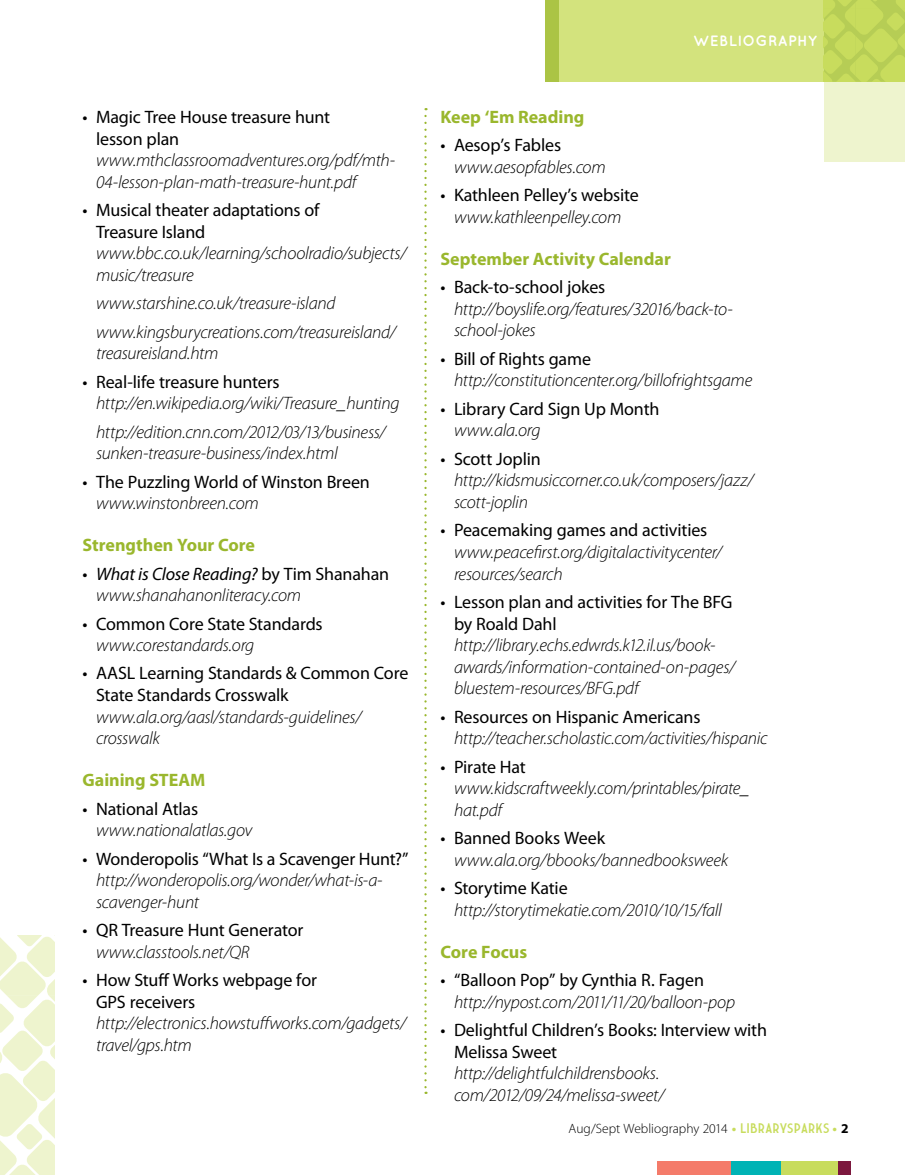
<style>
.page{position:relative;width:905px;height:1175px;background:#fff}
.page>*{position:absolute;margin:0;border:0;box-sizing:border-box;transform-origin:0 0}
.t1{font:italic 300 18px/21.6px "Myriad Pro";letter-spacing:-.015em;color:#000}
.t2{font:18px/21.6px "Myriad Pro";letter-spacing:-.01em;color:#000}
.t3{font:700 18px "Myriad Pro";color:#9ab72d}
.t4{font:700 15px "Quicksand";letter-spacing:.025em;color:#fff}
.t5{font:300 13.5px "Myriad Pro";color:#000}
.s1{font-weight:400;font-style:normal}
.s2{font-weight:400}
.s3{font-weight:700;color:#c8dc5d}
.s4{font-family:"Market Deco";font-weight:400;color:#c8dc5d}
.s5{font-weight:700}
</style>
<div class="page">
<div style="left:545px;top:0;width:359px;height:82px;background:#d3e37d"></div>
<svg style="left:824px;top:0;width:80px;height:81px;background:#c1d65a"></svg>
<div style="left:824px;top:81px;width:80px;height:80px;background:#eef4ce"></div>
<div style="left:545px;top:0;width:14px;height:81px;background:#abc445"></div>
<svg style="left:424px;top:116px;width:2px;height:978px"></svg>
<svg style="left:0;top:935px;width:55px;height:239px"></svg>
<div style="left:657px;top:1161px;width:75px;height:13px;background:#f47b6a"></div>
<div style="left:731px;top:1161px;width:50px;height:13px;background:#00b3b5"></div>
<div style="left:781px;top:1161px;width:57px;height:13px;background:#c8dc5d"></div>
<div style="left:837px;top:1161px;width:13px;height:13px;background:#7c183e"></div>
<p class="t2" style="left:96px;top:106px;width:236px;text-indent:-14px">• Magic Tree House treasure hunt lesson plan</p>
<p class="t1" style="left:96px;top:149px;width:300px">www.mthclassroomadventures.org/pdf/mth-<br>04-lesson-plan-math-treasure-hunt.pdf</p>
<p class="t2" style="left:96px;top:199px;width:225px;text-indent:-14px">• Musical theater adaptations of<br>Treasure Island</p>
<p class="t1" style="left:96px;top:242px;width:312px">www.bbc.co.uk/learning/schoolradio/subjects/ music/treasure</p>
<p class="t1" style="left:96px;top:289px;width:301px;line-height:28.3px">www.starshine.co.uk/treasure-island www.kingsburycreations.com/treasureisland/</p>
<p class="t1" style="left:96px;top:342px;width:124px">treasureisland.htm</p>
<p class="t2" style="left:82px;top:370px;width:199px">• Real-life treasure hunters</p>
<p class="t1" style="left:96px;top:389px;width:305px;line-height:28.3px">http://en.wikipedia.org/wiki/Treasure_hunting http://edition.cnn.com/2012/03/13/business/</p>
<p class="t1" style="left:96px;top:442px;width:243px">sunken-treasure-business/index.html</p>
<p class="t2" style="left:82px;top:470px;width:289px">• The Puzzling World of Winston Breen</p>
<p class="t1" style="left:96px;top:492px;width:164px">www.winstonbreen.com</p>
<p class="t3" style="left:82px;top:533px;width:174px">Strengthen Your Core</p>
<p class="t1" style="left:96px;top:562px;width:294px;text-indent:-14px"><span class="s1">•</span> <span class="s2">What is Close Reading?</span> <span class="s1">by Tim Shanahan </span>www.shanahanonliteracy.com</p>
<p class="t2" style="left:83px;top:612px;width:242px">• Common Core State Standards</p>
<p class="t1" style="left:96px;top:634px;width:160px">www.corestandards.org</p>
<p class="t2" style="left:96px;top:662px;width:314px;text-indent:-14px">• AASL Learning Standards &amp; Common Core<br>State Standards Crosswalk</p>
<p class="t1" style="left:96px;top:705px;width:267px">www.ala.org/aasl/standards-guidelines/ crosswalk</p>
<p class="t3" style="left:83px;top:768px;width:124px">Gaining STEAM</p>
<p class="t2" style="left:83px;top:797px;width:117px">• National Atlas</p>
<p class="t1" style="left:96px;top:819px;width:158px">www.nationalatlas.gov</p>
<p class="t2" style="left:83px;top:847px;width:327px">• Wonderopolis “What Is a Scavenger Hunt?”</p>
<p class="t1" style="left:96px;top:869px;width:288px">http://wonderopolis.org/wonder/what-is-a&shy;scavenger-hunt</p>
<p class="t2" style="left:83px;top:919px;width:222px">• QR Treasure Hunt Generator</p>
<p class="t1" style="left:96px;top:940px;width:155px">www.classtools.net/QR</p>
<p class="t2" style="left:96px;top:969px;width:222px;text-indent:-14px">• How Stuff Works webpage for<br>GPS receivers</p>
<p class="t1" style="left:96px;top:1012px;width:312px">http://electronics.howstuffworks.com/gadgets/ travel/gps.htm</p>
<p class="t4" style="left:693px;top:32px;width:125px">WEBLIOGRAPHY</p>
<p class="t3" style="left:440px;top:105px;width:145px">Keep ‘Em Reading</p>
<p class="t2" style="left:440px;top:134px;width:122px">• Aesop’s Fables</p>
<p class="t1" style="left:454px;top:156px;width:153px">www.aesopfables.com</p>
<p class="t2" style="left:440px;top:184px;width:200px">• Kathleen Pelley’s website</p>
<p class="t1" style="left:454px;top:206px;width:169px">www.kathleenpelley.com</p>
<p class="t3" style="left:440px;top:247px;width:232px">September Activity Calendar</p>
<p class="t2" style="left:440px;top:276px;width:166px">• Back-to-school jokes</p>
<p class="t1" style="left:454px;top:298px;width:280px">http://boyslife.org/features/32016/back-to&shy;school-jokes</p>
<p class="t2" style="left:440px;top:348px;width:152px">• Bill of Rights game</p>
<p class="t1" style="left:454px;top:369px;width:300px">http://constitutioncenter.org/billofrightsgame</p>
<p class="t2" style="left:440px;top:397px;width:220px">• Library Card Sign Up Month</p>
<p class="t1" style="left:454px;top:419px;width:88px">www.ala.org</p>
<p class="t2" style="left:440px;top:447px;width:102px">• Scott Joplin</p>
<p class="t1" style="left:454px;top:469px;width:301px">http://kidsmusiccorner.co.uk/composers/jazz/ scott-joplin</p>
<p class="t2" style="left:440px;top:519px;width:268px">• Peacemaking games and activities</p>
<p class="t1" style="left:454px;top:541px;width:270px">www.peacefirst.org/digitalactivitycenter/ resources/search</p>
<p class="t2" style="left:454px;top:591px;width:280px;text-indent:-14px">• Lesson plan and activities for The BFG by Roald Dahl</p>
<p class="t1" style="left:454px;top:634px;width:283px">http://library.echs.edwrds.k12.il.us/book&shy;awards/information-contained-on-pages/ bluestem-resources/BFG.pdf</p>
<p class="t2" style="left:440px;top:705px;width:261px">• Resources on Hispanic Americans</p>
<p class="t1" style="left:454px;top:727px;width:315px">http://teacher.scholastic.com/activities/hispanic</p>
<p class="t2" style="left:440px;top:755px;width:87px">• Pirate Hat</p>
<p class="t1" style="left:454px;top:777px;width:297px">www.kidscraftweekly.com/printables/pirate_ hat.pdf</p>
<p class="t2" style="left:440px;top:827px;width:166px">• Banned Books Week</p>
<p class="t1" style="left:454px;top:849px;width:276px">www.ala.org/bbooks/bannedbooksweek</p>
<p class="t2" style="left:440px;top:877px;width:129px">• Storytime Katie</p>
<p class="t1" style="left:454px;top:899px;width:269px">http://storytimekatie.com/2010/10/15/fall</p>
<p class="t3" style="left:440px;top:939px;width:88px">Core Focus</p>
<p class="t2" style="left:440px;top:969px;width:265px">• “Balloon Pop” by Cynthia R. Fagen</p>
<p class="t1" style="left:454px;top:990px;width:282px">http://nypost.com/2011/11/20/balloon-pop</p>
<p class="t2" style="left:454px;top:1018px;width:314px;text-indent:-14px">• Delightful Children’s Books: Interview with<br>Melissa Sweet</p>
<p class="t1" style="left:454px;top:1062px;width:212px">http://delightfulchildrensbooks. com/2012/09/24/melissa-sweet/</p>
<p class="t5" style="left:568px;top:1120px;width:282px">Aug/Sept Webliography 2014 <span class="s3">•</span> <span class="s4">LIBRARYSPARKS</span> <span class="s3">•</span> <span class="s5">2</span></p>
</div>
